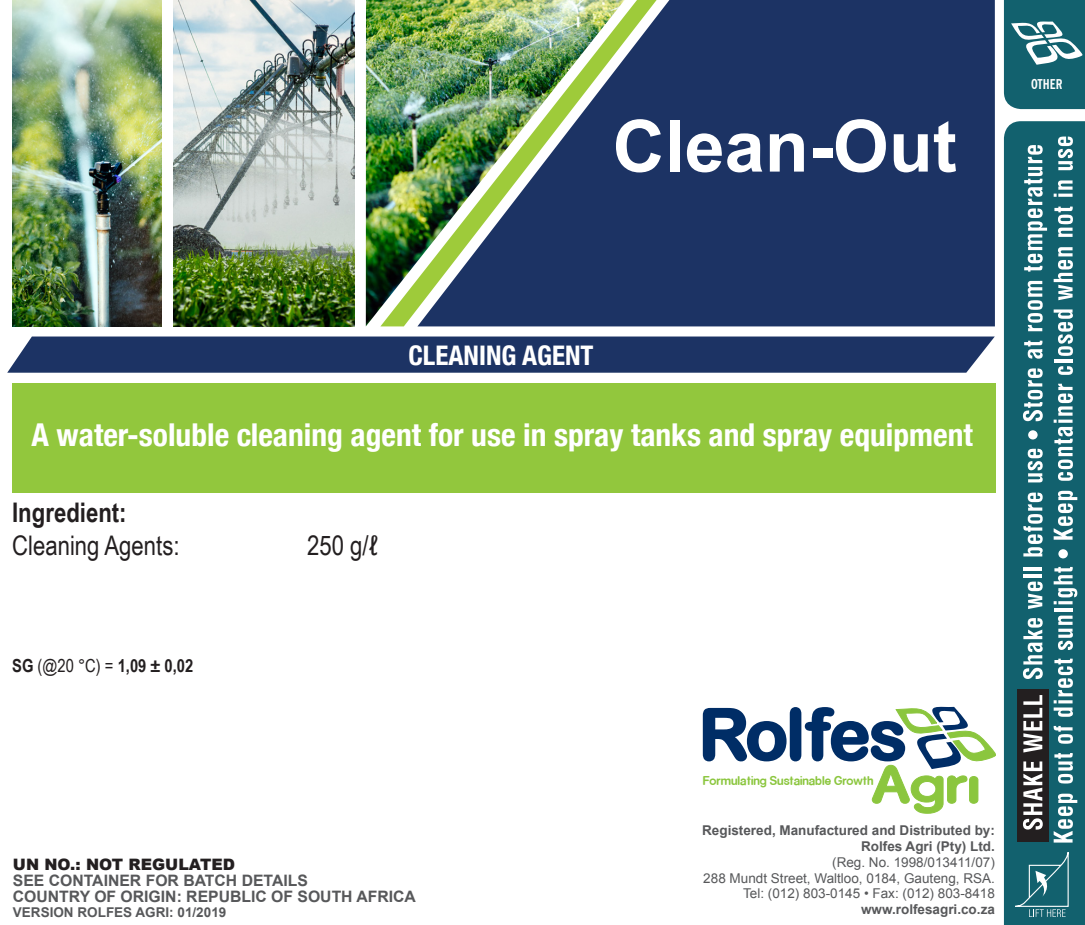
<style>
.page{position:relative;width:1085px;height:925px;background:#fff}
.page>*{position:absolute;margin:0;border:0;box-sizing:border-box;transform-origin:0 0}
.t1{font:700 72px "Arial";color:#fff}
.t2{font:700 condensed 31.5px "Helvetica Neue";color:#fff}
.t3{font:27px "Arial Narrow";color:#231f20}
.t4{font:700 condensed 27px "Helvetica Neue";color:#fff}
.t5{font:700 27px "Arial Narrow";color:#231f20}
.t6{font:700 18px "Arial Narrow";color:#231f20}
.t7{font:700 15.75px "Arial";color:#57585a}
.t8{font:900 15.75px "Arial";color:#231f20}
.t9{font:700 13.5px "Arial";color:#57585a}
.t10{font:13.5px "Arial";color:#57585a}
.t11{font:700 condensed 13.5px "News Gothic BT";color:#fff}
.t12{font:700 11.25px "Rocko FLF";color:#8bc63e}
.s1{font-weight:400}
</style>
<div class="page">
<div style="left:1003px;top:121px;width:81px;height:804px;background:#12616e"></div>
<div style="left:12px;top:383px;width:983px;height:109px;background:#92c73d"></div>
<img style="left:12px;top:0;width:150px;height:326px">
<div style="left:656px;top:0;width:338px;height:326px;background:#1c3364"></div>
<svg style="left:624px;top:0;width:32px;height:326px;background:#31486b"></svg>
<svg style="left:7px;top:336px;width:987px;height:37px;background:#263c6b"></svg>
<svg style="left:1013px;top:851px;width:56px;height:66px;background:#2f7480"></svg>
<img style="left:366px;top:0;width:258px;height:326px">
<img style="left:173px;top:0;width:181px;height:326px">
<div style="left:1017px;top:689px;width:31px;height:153px;background:#231f20"></div>
<svg style="left:1023px;top:761px;width:19px;height:68px"></svg>
<svg style="left:1023px;top:695px;width:19px;height:57px"></svg>
<svg style="left:1022px;top:618px;width:20px;height:61px"></svg>
<svg style="left:1027px;top:581px;width:15px;height:28px"></svg>
<hr style="left:1023px;top:574px;width:19px;height:4px;background:#fff">
<hr style="left:1023px;top:567px;width:19px;height:3px;background:#fff">
<svg style="left:1023px;top:492px;width:19px;height:64px"></svg>
<svg style="left:1027px;top:449px;width:15px;height:33px"></svg>
<svg style="left:1027px;top:430px;width:10px;height:9px"></svg>
<svg style="left:1022px;top:368px;width:20px;height:53px"></svg>
<svg style="left:1023px;top:341px;width:19px;height:18px"></svg>
<svg style="left:1027px;top:281px;width:15px;height:50px"></svg>
<svg style="left:1023px;top:145px;width:23px;height:127px"></svg>
<svg style="left:1053px;top:794px;width:24px;height:48px"></svg>
<svg style="left:1054px;top:753px;width:18px;height:30px"></svg>
<svg style="left:1053px;top:726px;width:19px;height:18px"></svg>
<svg style="left:1053px;top:659px;width:19px;height:58px"></svg>
<svg style="left:1057px;top:615px;width:15px;height:35px"></svg>
<hr style="left:1053px;top:608px;width:19px;height:4px;background:#fff">
<svg style="left:1053px;top:567px;width:24px;height:37px"></svg>
<div style="left:1058px;top:549px;width:9px;height:9px;background:#fff;border-radius:50%"></div>
<svg style="left:1053px;top:491px;width:24px;height:49px"></svg>
<svg style="left:1053px;top:384px;width:19px;height:97px"></svg>
<svg style="left:1057px;top:366px;width:15px;height:9px"></svg>
<hr style="left:1053px;top:360px;width:19px;height:3px;background:#fff">
<svg style="left:1053px;top:309px;width:19px;height:47px"></svg>
<svg style="left:1053px;top:247px;width:19px;height:53px"></svg>
<svg style="left:1054px;top:207px;width:18px;height:30px"></svg>
<svg style="left:1053px;top:180px;width:19px;height:17px"></svg>
<svg style="left:1057px;top:136px;width:15px;height:34px"></svg>
<svg style="left:1003px;top:0;width:81px;height:109px;background:#307580"></svg>
<svg style="left:702px;top:706px;width:293px;height:108px"></svg>
<p class="t1" style="left:612px;top:99px;width:346px">Clean-Out</p>
<p class="t11" style="left:1030px;top:76px;width:33px">OTHER</p>
<p class="t4" style="left:408px;top:339px;width:186px">CLEANING AGENT</p>
<p class="t2" style="left:32px;top:416px;width:942px">A water-soluble cleaning agent for use in spray tanks and spray equipment</p>
<p class="t5" style="left:12px;top:492px;width:116px">Ingredient:</p>
<p class="t3" style="left:12px;top:525px;width:169px">Cleaning Agents:</p>
<p class="t3" style="left:307px;top:525px;width:72px">250 g/ℓ</p>
<p class="t6" style="left:12px;top:652px;width:182px">SG <span class="s1">(@20 °C) =</span> 1,09 ± 0,02</p>
<p class="t8" style="left:13px;top:853px;width:224px">UN NO.: NOT REGULATED</p>
<p class="t7" style="left:13px;top:870px;width:296px">SEE CONTAINER FOR BATCH DETAILS</p>
<p class="t7" style="left:13px;top:886px;width:404px">COUNTRY OF ORIGIN: REPUBLIC OF SOUTH AFRICA</p>
<p class="t9" style="left:13px;top:903px;width:215px">VERSION ROLFES AGRI: 01/2019</p>
<p class="t12" style="left:702px;top:773px;width:172px">Formulating Sustainable Growth</p>
<p class="t9" style="left:702px;top:822px;width:294px">Registered, Manufactured and Distributed by:</p>
<p class="t9" style="left:861px;top:837px;width:135px">Rolfes Agri (Pty) Ltd.</p>
<p class="t10" style="left:832px;top:853px;width:164px">(Reg. No. 1998/013411/07)</p>
<p class="t10" style="left:703px;top:869px;width:293px">288 Mundt Street, Waltloo, 0184, Gauteng, RSA.</p>
<p class="t10" style="left:743px;top:885px;width:253px">Tel: (012) 803-0145 • Fax: (012) 803-8418</p>
<p class="t9" style="left:860px;top:900px;width:135px">www.rolfesagri.co.za</p>
</div>
